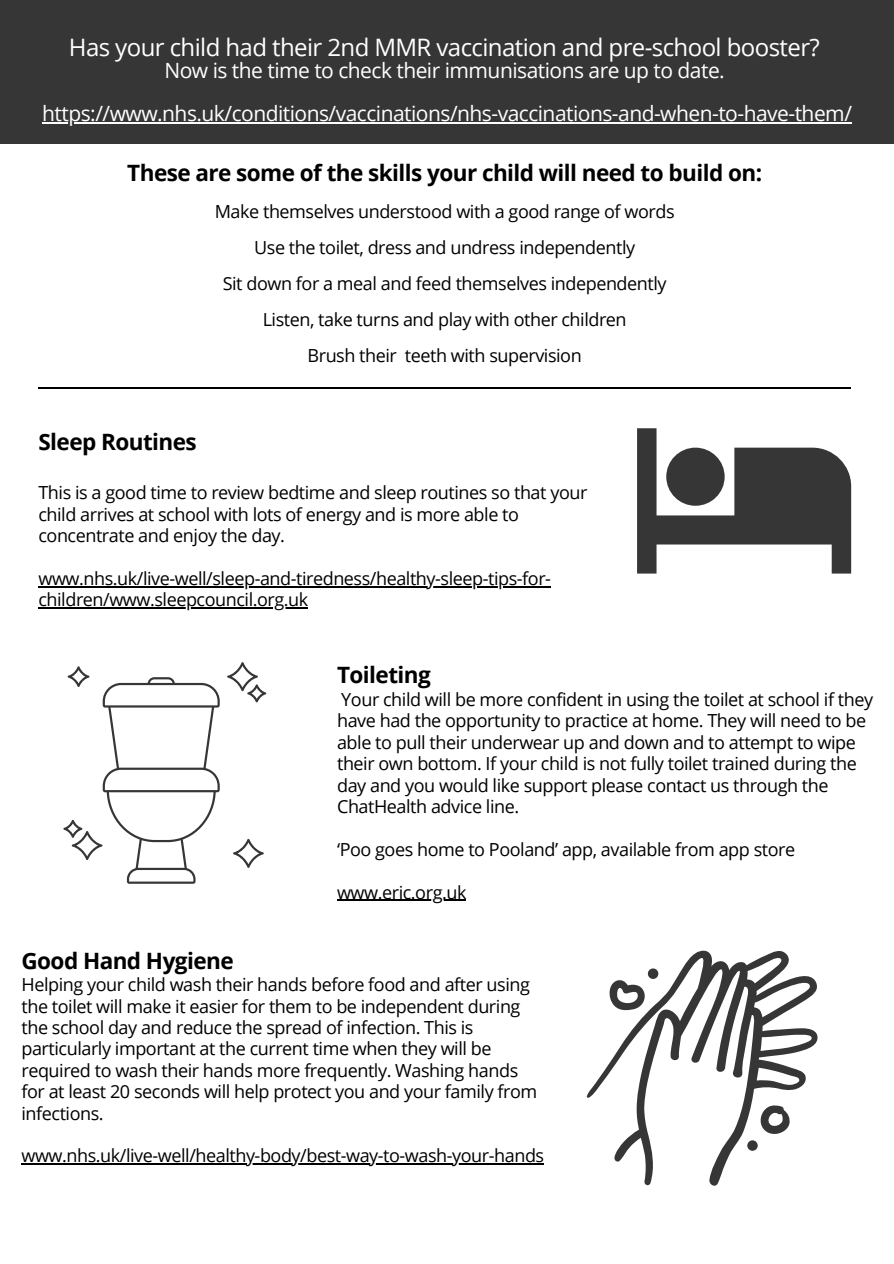
<style>
.page{position:relative;width:894px;height:1264px;background:#fff}
.page>*{position:absolute;margin:0;border:0;box-sizing:border-box;transform-origin:0 0}
.t1{font:24px "Open Sans";letter-spacing:-.025em;color:#fff}
.t2{font:700 22.5px "Open Sans";letter-spacing:-.025em;color:#000}
.t3{font:21px "Open Sans";letter-spacing:-.025em;color:#fff}
.t4{font:18px/21.5px "Open Sans";letter-spacing:-.025em;color:#000}
</style>
<div class="page">
<hr style="left:38px;top:387px;width:812px;height:1px;background:#000">
<hr style="left:38px;top:143px;width:812px;height:1px;background:#000">
<svg style="left:637px;top:428px;width:213px;height:145px"></svg>
<svg style="left:586px;top:950px;width:232px;height:236px"></svg>
<svg style="left:758px;top:1104px;width:32px;height:31px"></svg>
<svg style="left:608px;top:968px;width:50px;height:43px"></svg>
<svg style="left:233px;top:838px;width:31px;height:29px"></svg>
<svg style="left:227px;top:662px;width:39px;height:40px"></svg>
<svg style="left:63px;top:666px;width:157px;height:217px"></svg>
<div style="left:0;top:0;width:893px;height:143px;background:#363637"></div>
<hr style="left:21px;top:1163px;width:522px;height:1px;background:#000">
<hr style="left:337px;top:899px;width:129px;height:1px;background:#000">
<hr style="left:38px;top:586px;width:512px;height:1px;background:#000">
<hr style="left:38px;top:607px;width:270px;height:1px;background:#000">
<hr style="left:42px;top:122px;width:809px;height:1px;background:#fff">
<p class="t1" style="left:69px;top:30px;width:752px">Has your child had their 2nd MMR vaccination and pre-school booster?</p>
<p class="t3" style="left:164px;top:56px;width:561px">Now is the time to check their immunisations are up to date.</p>
<p class="t3" style="left:42px;top:99px;width:811px">https://www.nhs.uk/conditions/vaccinations/nhs-vaccinations-and-when-to-have-them/</p>
<p class="t2" style="left:127px;top:156px;width:636px">These are some of the skills your child will need to build on:</p>
<p class="t4" style="left:215px;top:200px;width:461px">Make themselves understood with a good range of words</p>
<p class="t4" style="left:254px;top:236px;width:382px">Use the toilet, dress and undress independently</p>
<p class="t4" style="left:223px;top:272px;width:445px">Sit down for a meal and feed themselves independently</p>
<p class="t4" style="left:262px;top:308px;width:365px">Listen, take turns and play with other children</p>
<p class="t4" style="left:307px;top:344px;width:276px">Brush their teeth with supervision</p>
<p class="t2" style="left:38px;top:425px;width:160px">Sleep Routines</p>
<p class="t4" style="left:38px;top:481px;width:550px">This is a good time to review bedtime and sleep routines so that your child arrives at school with lots of energy and is more able to concentrate and enjoy the day.</p>
<p class="t4" style="left:38px;top:567px;width:514px">www.nhs.uk/live-well/sleep-and-tiredness/healthy-sleep-tips-for&shy;children/www.sleepcouncil.org.uk</p>
<p class="t2" style="left:337px;top:659px;width:95px">Toileting</p>
<p class="t4" style="left:337px;top:688px;width:537px">Your child will be more confident in using the toilet at school if they have had the opportunity to practice at home. They will need to be able to pull their underwear up and down and to attempt to wipe their own bottom. If your child is not fully toilet trained during the day and you would like support please contact us through the ChatHealth advice line.</p>
<p class="t4" style="left:337px;top:838px;width:459px">‘Poo goes home to Pooland’ app, available from app store</p>
<p class="t4" style="left:337px;top:880px;width:131px">www.eric.org.uk</p>
<p class="t2" style="left:21px;top:944px;width:214px">Good Hand Hygiene</p>
<p class="t4" style="left:21px;top:973px;width:517px">Helping your child wash their hands before food and after using the toilet will make it easier for them to be independent during the school day and reduce the spread of infection. This is particularly important at the current time when they will be required to wash their hands more frequently. Washing hands for at least 20 seconds will help protect you and your family from infections.</p>
<p class="t4" style="left:21px;top:1144px;width:524px">www.nhs.uk/live-well/healthy-body/best-way-to-wash-your-hands</p>
</div>
